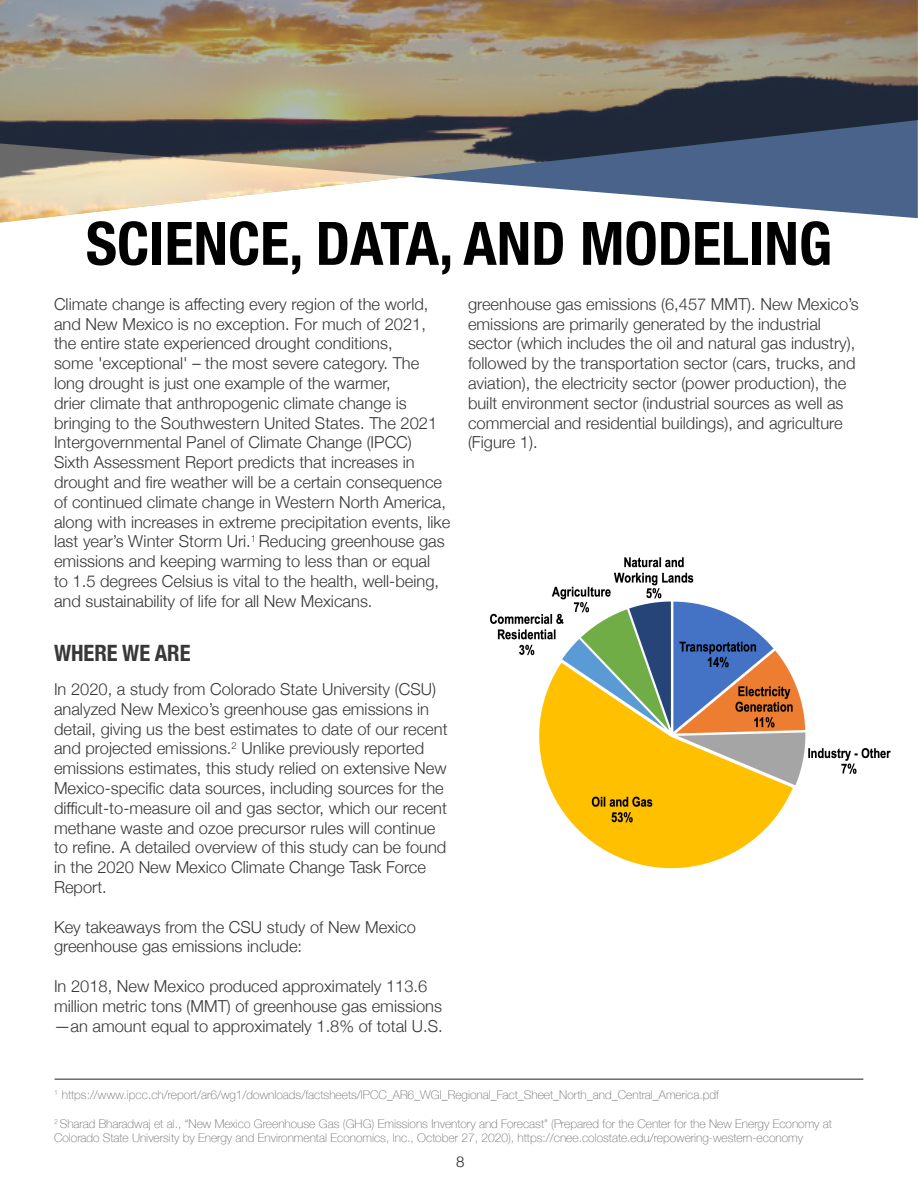
<style>
.page{position:relative;width:918px;height:1188px;background:#fff}
.page>*{position:absolute;margin:0;border:0;box-sizing:border-box;transform-origin:0 0}
.t1{font:700 condensed 60px "Helvetica Neue";color:#000}
.t2{font:700 condensed 22.5px "Helvetica Neue";color:#383839}
.t3{font:300 16.5px/19.8px "Helvetica Neue";color:#383839}
.t4{font:300 15px "Helvetica Neue";color:#231f20}
.t5{font:100 12px/14.4px "Helvetica Neue";color:#6b6b6e}
</style>
<div class="page">
<hr style="left:55px;top:1079px;width:808px;height:1px;background:#231f20">
<img style="left:490px;top:557px;width:401px;height:312px">
<img style="left:0;top:0;width:918px;height:223px">
<h1 class="t1" style="left:86px;top:194px;width:748px">SCIENCE, DATA, AND MODELING</h1>
<p class="t3" style="left:54px;top:293px;width:398px">Climate change is affecting every region of the world, and New Mexico is no exception. For much of 2021, the entire state experienced drought conditions,<br>some 'exceptional' – the most severe category. The long drought is just one example of the warmer,<br>drier climate that anthropogenic climate change is bringing to the Southwestern United States. The 2021<br>Intergovernmental Panel of Climate Change (IPCC)<br>Sixth Assessment Report predicts that increases in drought and fire weather will be a certain consequence of continued climate change in Western North America, along with increases in extreme precipitation events, like last year’s Winter Storm Uri.<sup>1</sup> Reducing greenhouse gas emissions and keeping warming to less than or equal<br>to 1.5 degrees Celsius is vital to the health, well-being, and sustainability of life for all New Mexicans.</p>
<h2 class="t2" style="left:54px;top:634px;width:138px">WHERE WE ARE</h2>
<p class="t3" style="left:54px;top:678px;width:395px">In 2020, a study from Colorado State University (CSU) analyzed New Mexico’s greenhouse gas emissions in detail, giving us the best estimates to date of our recent and projected emissions.<sup>2</sup> Unlike previously reported emissions estimates, this study relied on extensive New Mexico-specific data sources, including sources for the difficult-to-measure oil and gas sector, which our recent methane waste and ozoe precursor rules will continue to refine. A detailed overview of this study can be found in the 2020 New Mexico Climate Change Task Force Report.</p>
<p class="t3" style="left:54px;top:916px;width:363px">Key takeaways from the CSU study of New Mexico greenhouse gas emissions include:</p>
<p class="t3" style="left:54px;top:975px;width:390px">In 2018, New Mexico produced approximately 113.6 million metric tons (MMT) of greenhouse gas emissions —an amount equal to approximately 1.8% of total U.S.</p>
<p class="t3" style="left:468px;top:293px;width:392px">greenhouse gas emissions (6,457 MMT). New Mexico’s emissions are primarily generated by the industrial sector (which includes the oil and natural gas industry), followed by the transportation sector (cars, trucks, and aviation), the electricity sector (power production), the built environment sector (industrial sources as well as commercial and residential buildings), and agriculture (Figure 1).</p>
<p class="t5" style="left:54px;top:1087px;width:666px"><sup>1</sup> https://www.ipcc.ch/report/ar6/wg1/downloads/factsheets/IPCC_AR6_WGI_Regional_Fact_Sheet_North_and_Central_America.pdf</p>
<p class="t5" style="left:54px;top:1116px;width:780px"><sup>2</sup> Sharad Bharadwaj et al., “New Mexico Greenhouse Gas (GHG) Emissions Inventory and Forecast” (Prepared for the Center for the New Energy Economy at<br>Colorado State University by Energy and Environmental Economics, Inc., October 27, 2020), https://cnee.colostate.edu/repowering-western-economy</p>
<p class="t4" style="left:456px;top:1149px;width:10px">8</p>
</div>
